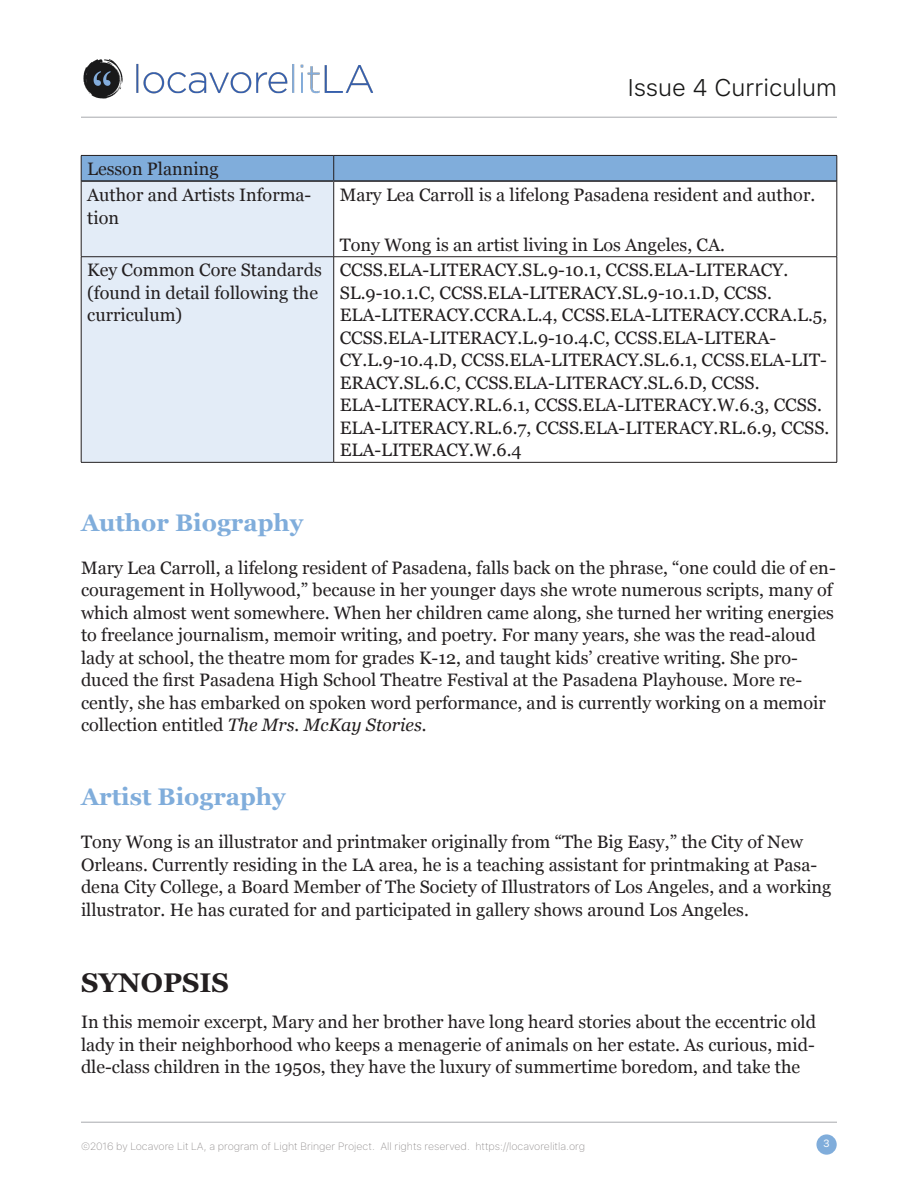
<style>
.page{position:relative;width:918px;height:1188px;background:#fff}
.page>*{position:absolute;margin:0;border:0;box-sizing:border-box;transform-origin:0 0}
.Paragraph_Style_1{font:700 27px "Georgia";color:#231f20}
.t1{font:700 24px "Georgia";color:#80addb}
.t2{font:300 24px "SF Pro Text";color:#181817}
.basic_bold{font:18px/22.5px "Georgia";color:#231f20}
.t3{font:100 10.5px "SF Pro Text";color:#888484}
.t4{font:10.5px "SF Pro Text";color:#fff}
.s1{font-style:italic}
</style>
<div class="page">
<div style="left:816px;top:1134px;width:21px;height:21px;background:#80addb;border-radius:50%"></div>
<hr style="left:81px;top:1122px;width:756px;height:1px;background:#a8a9ad">
<hr style="left:81px;top:117px;width:756px;height:1px;background:#a8a9ad">
<img style="left:83px;top:59px;width:290px;height:40px">
<div style="left:82px;top:182px;width:251px;height:280px;background:#e3ecf7"></div>
<div style="left:81px;top:155px;width:757px;height:26px;background:#80addb"></div>
<hr style="left:81px;top:181px;width:1px;height:76px;background:#231f20">
<hr style="left:333px;top:182px;width:1px;height:75px;background:#231f20">
<hr style="left:837px;top:181px;width:1px;height:76px;background:#231f20">
<hr style="left:81px;top:256px;width:253px;height:1px;background:#231f20">
<hr style="left:81px;top:257px;width:1px;height:205px;background:#231f20">
<hr style="left:334px;top:256px;width:503px;height:1px;background:#231f20">
<hr style="left:333px;top:257px;width:1px;height:205px;background:#231f20">
<hr style="left:837px;top:257px;width:1px;height:205px;background:#231f20">
<hr style="left:81px;top:462px;width:253px;height:1px;background:#231f20">
<hr style="left:334px;top:462px;width:503px;height:1px;background:#231f20">
<hr style="left:81px;top:180px;width:253px;height:2px;background:#231f20">
<hr style="left:334px;top:180px;width:503px;height:2px;background:#231f20">
<h2 class="t2" style="left:628px;top:74px;width:211px">Issue 4 Curriculum</h2>
<p class="basic_bold" style="left:87px;top:157px;width:133px">Lesson Planning</p>
<p class="basic_bold" style="left:87px;top:183px;width:226px">Author and Artists Informa&shy;tion</p>
<p class="basic_bold" style="left:340px;top:183px;width:477px">Mary Lea Carroll is a lifelong Pasadena resident and author.</p>
<p class="basic_bold" style="left:340px;top:233px;width:387px">Tony Wong is an artist living in Los Angeles, CA.</p>
<p class="basic_bold" style="left:87px;top:258px;width:236px">Key Common Core Standards (found in detail following the curriculum)</p>
<p class="basic_bold" style="left:340px;top:258px;width:491px">CCSS.ELA-LITERACY.SL.9-10.1, CCSS.ELA-LITERACY.<br>SL.9-10.1.C, CCSS.ELA-LITERACY.SL.9-10.1.D, CCSS.<br>ELA-LITERACY.CCRA.L.4, CCSS.ELA-LITERACY.CCRA.L.5, CCSS.ELA-LITERACY.L.9-10.4.C, CCSS.ELA-LITERA-CY.L.9-10.4.D, CCSS.ELA-LITERACY.SL.6.1, CCSS.ELA-LIT-ERACY.SL.6.C, CCSS.ELA-LITERACY.SL.6.D, CCSS.<br>ELA-LITERACY.RL.6.1, CCSS.ELA-LITERACY.W.6.3, CCSS.<br>ELA-LITERACY.RL.6.7, CCSS.ELA-LITERACY.RL.6.9, CCSS.<br>ELA-LITERACY.W.6.4</p>
<p class="t1" style="left:81px;top:504px;width:224px">Author Biography</p>
<p class="basic_bold" style="left:81px;top:555px;width:756px">Mary Lea Carroll, a lifelong resident of Pasadena, falls back on the phrase, “one could die of en&shy;couragement in Hollywood,” because in her younger days she wrote numerous scripts, many of which almost went somewhere. When her children came along, she turned her writing energies to freelance journalism, memoir writing, and poetry. For many years, she was the read-aloud lady at school, the theatre mom for grades K-12, and taught kids’ creative writing. She pro&shy;duced the first Pasadena High School Theatre Festival at the Pasadena Playhouse. More re&shy;cently, she has embarked on spoken word performance, and is currently working on a memoir collection entitled <span class="s1">The Mrs. McKay Stories.</span></p>
<p class="t1" style="left:81px;top:779px;width:206px">Artist Biography</p>
<p class="basic_bold" style="left:81px;top:830px;width:752px">Tony Wong is an illustrator and printmaker originally from “The Big Easy,” the City of New Orleans. Currently residing in the LA area, he is a teaching assistant for printmaking at Pasa&shy;dena City College, a Board Member of The Society of Illustrators of Los Angeles, and a working illustrator. He has curated for and participated in gallery shows around Los Angeles.</p>
<p class="Paragraph_Style_1" style="left:81px;top:962px;width:150px">SYNOPSIS</p>
<p class="basic_bold" style="left:81px;top:1010px;width:737px;text-align:justify">In this memoir excerpt, Mary and her brother have long heard stories about the eccentric old lady in their neighborhood who keeps a menagerie of animals on her estate. As curious, mid&shy;dle-class children in the 1950s, they have the luxury of summertime boredom, and take the</p>
<p class="t3" style="left:81px;top:1140px;width:506px">©2016 by Locavore Lit LA, a program of Light Bringer Project. All rights reserved. https://locavorelitla.org</p>
<p class="t4" style="left:823px;top:1137px;width:8px">3</p>
</div>
